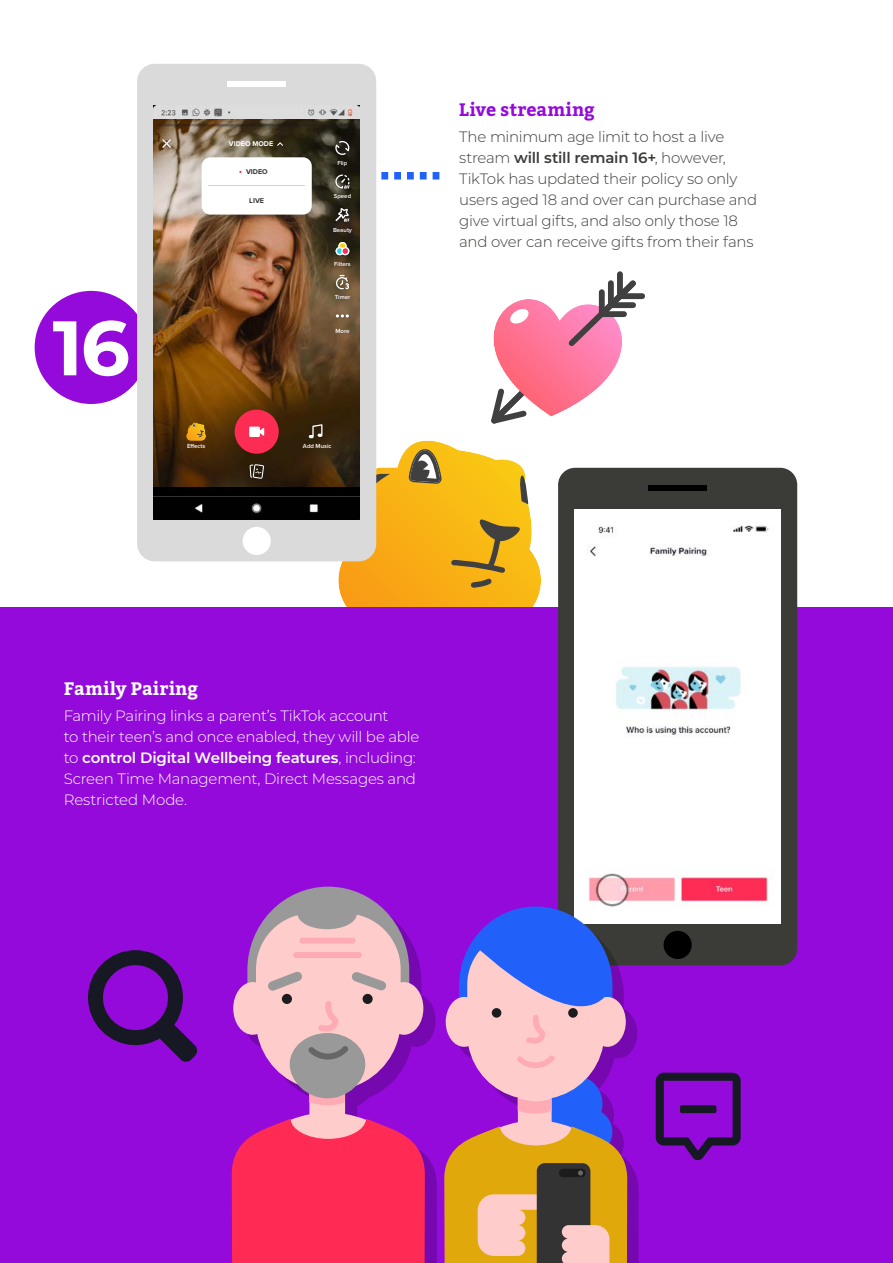
<style>
.page{position:relative;width:893px;height:1263px;background:#fff}
.page>*{position:absolute;margin:0;border:0;box-sizing:border-box;transform-origin:0 0}
.Head4{font:700 77.1px "Montserrat";color:#fff}
.Head3{font:700 18px "Bitter";color:#940adb}
.Head3-2{font:700 18px "Bitter";color:#fff}
.Body{font:300 15px/21px "Montserrat";letter-spacing:-.015em;color:#3c3c3b}
.Body-2{font:300 15px/21px "Montserrat";letter-spacing:-.015em;color:#fff}
.t1{font:700 7.2px "Proxima Nova";color:#fff}
.t2{font:700 7.2px "Proxima Nova";color:rgb(22 24 35/.9)}
.t3{font:600 6px "Proxima Nova";color:#fff}
.s1{font-weight:600}
</style>
<div class="page">
<svg style="left:338px;top:441px;width:203px;height:166px;background:#eeb637"></svg>
<div style="left:0;top:607px;width:893px;height:656px;background:#940adb"></div>
<div style="left:35px;top:291px;width:113px;height:113px;background:#940adb;border-radius:50%"></div>
<svg style="left:381px;top:172px;width:58px;height:7px"></svg>
<div style="left:137px;top:64px;width:239px;height:497px;background:#dadada;border-radius:18px"></div>
<img style="left:153px;top:106px;width:207px;height:413px">
<div style="left:243px;top:527px;width:28px;height:28px;background:#fff;border-radius:50%"></div>
<div style="left:228px;top:81px;width:58px;height:6px;background:#fff"></div>
<div style="left:558px;top:468px;width:239px;height:497px;background:#3b3b38;border-radius:17px"></div>
<img style="left:574px;top:510px;width:207px;height:413px">
<div style="left:664px;top:931px;width:28px;height:28px;background:#000;border-radius:50%"></div>
<div style="left:649px;top:485px;width:58px;height:6px;background:#000"></div>
<div style="left:456px;top:918px;width:183px;height:345px;background:#000;opacity:.2"></div>
<svg style="left:444px;top:906px;width:183px;height:357px"></svg>
<div style="left:244px;top:899px;width:193px;height:364px;background:#000;opacity:.2"></div>
<svg style="left:232px;top:887px;width:193px;height:376px"></svg>
<div style="left:153px;top:487px;width:207px;height:8px;background:#000"></div>
<img style="left:153px;top:119px;width:207px;height:368px">
<svg style="left:276px;top:141px;width:8px;height:6px"></svg>
<img style="left:193px;top:150px;width:128px;height:74px">
<div style="left:202px;top:157px;width:110px;height:58px;background:#fff"></div>
<hr style="left:208px;top:186px;width:97px;height:1px;background:#fff">
<svg style="left:161px;top:138px;width:11px;height:11px"></svg>
<svg style="left:158px;top:124px;width:198px;height:2px"></svg>
<img style="left:334px;top:140px;width:17px;height:16px">
<svg style="left:335px;top:141px;width:15px;height:26px"></svg>
<img style="left:333px;top:194px;width:19px;height:7px">
<img style="left:334px;top:174px;width:17px;height:16px">
<svg style="left:335px;top:174px;width:15px;height:16px"></svg>
<img style="left:332px;top:227px;width:21px;height:7px">
<img style="left:334px;top:207px;width:17px;height:16px">
<svg style="left:335px;top:208px;width:15px;height:15px"></svg>
<img style="left:334px;top:261px;width:17px;height:6px">
<img style="left:334px;top:241px;width:17px;height:16px">
<svg style="left:335px;top:242px;width:15px;height:13px"></svg>
<img style="left:335px;top:274px;width:15px;height:17px">
<svg style="left:336px;top:275px;width:13px;height:15px"></svg>
<img style="left:334px;top:294px;width:17px;height:7px">
<img style="left:335px;top:313px;width:15px;height:6px">
<svg style="left:336px;top:314px;width:13px;height:4px"></svg>
<img style="left:335px;top:328px;width:15px;height:6px">
<img style="left:248px;top:464px;width:17px;height:16px">
<svg style="left:249px;top:462px;width:15px;height:19px"></svg>
<div style="left:235px;top:410px;width:44px;height:44px;background:#fe2c55;border-radius:22px"></div>
<svg style="left:249px;top:426px;width:16px;height:11px"></svg>
<svg style="left:186px;top:422px;width:20px;height:28px"></svg>
<img style="left:302px;top:443px;width:30px;height:7px">
<img style="left:308px;top:423px;width:16px;height:17px">
<svg style="left:308px;top:424px;width:15px;height:15px"></svg>
<svg style="left:491px;top:275px;width:150px;height:149px"></svg>
<div style="left:88px;top:950px;width:95px;height:95px;border:15px solid #161823;border-radius:50%"></div>
<svg style="left:144px;top:1009px;width:53px;height:53px"></svg>
<svg style="left:656px;top:1073px;width:85px;height:88px"></svg>
<p class="Head4" style="left:53px;top:292px;width:79px">16</p>
<p class="t1" style="left:229px;top:138px;width:46px">VIDEO MODE</p>
<p class="t2" style="left:246px;top:166px;width:23px">VIDEO</p>
<p class="t2" style="left:249px;top:195px;width:16px">LIVE</p>
<p class="t3" style="left:337px;top:159px;width:11px">Flip</p>
<p class="t3" style="left:334px;top:193px;width:19px">Speed</p>
<p class="t3" style="left:333px;top:226px;width:20px">Beauty</p>
<p class="t3" style="left:334px;top:260px;width:18px">Filters</p>
<p class="t3" style="left:335px;top:294px;width:17px">Timer</p>
<p class="t3" style="left:335px;top:327px;width:16px">More</p>
<p class="t3" style="left:187px;top:443px;width:20px">Effects</p>
<p class="t3" style="left:303px;top:443px;width:30px">Add Music</p>
<p class="Head3" style="left:459px;top:98px;width:137px">Live streaming</p>
<p class="Body" style="left:459px;top:125px;width:299px">The minimum age limit to host a live stream <span class="s1">will still remain 16+</span>, however, TikTok has updated their policy so only users aged 18 and over can purchase and give virtual gifts, and also only those 18 and over can receive gifts from their fans</p>
<p class="Head3-2" style="left:64px;top:677px;width:136px">Family Pairing</p>
<p class="Body-2" style="left:64px;top:704px;width:357px">Family Pairing links a parent’s TikTok account<br>to their teen’s and once enabled, they will be able to <span class="s1">control Digital Wellbeing features</span>, including:<br>Screen Time Management, Direct Messages and Restricted Mode.</p>
</div>
